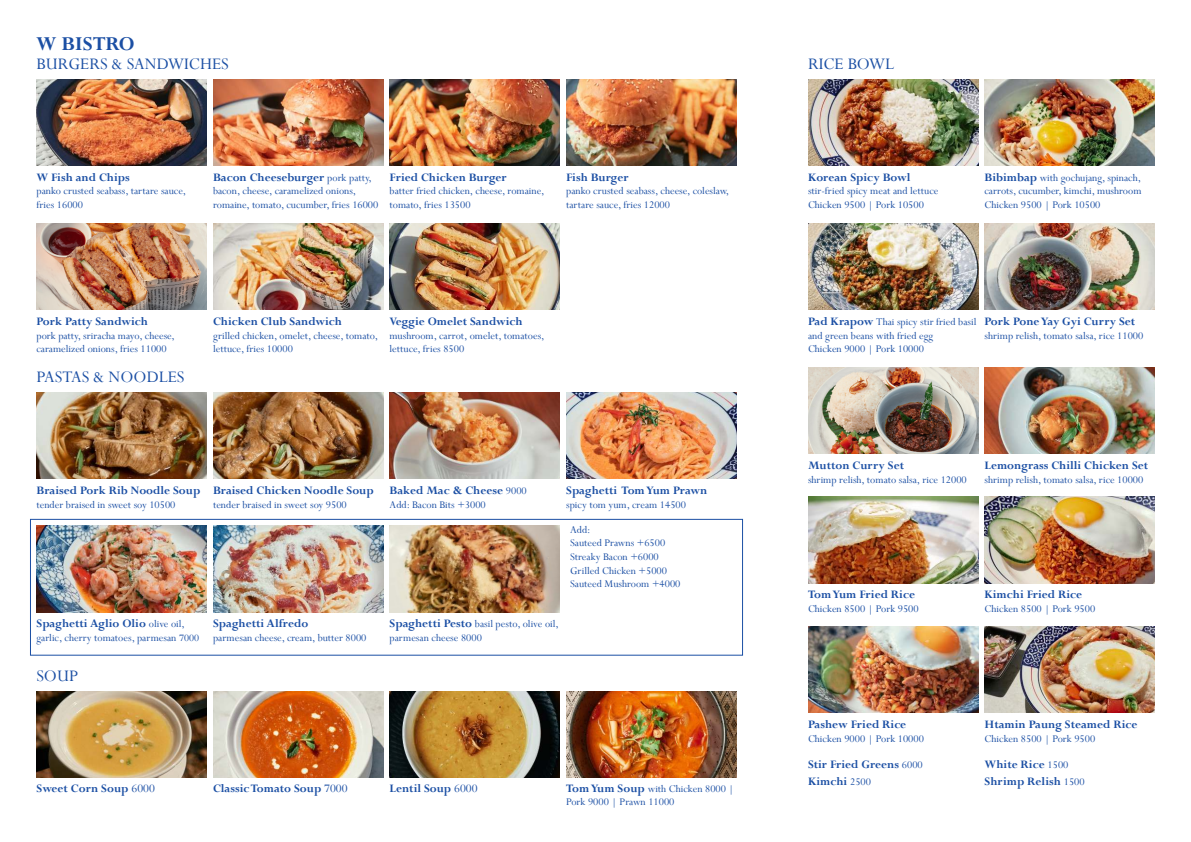
<style>
.page{position:relative;width:1191px;height:842px;background:#fff}
.page>*{position:absolute;margin:0;border:0;box-sizing:border-box;transform-origin:0 0}
.t1{font:700 22px "Perpetua";color:#1b4fa4}
.t2{font:18px "Perpetua";color:#1b4fa4}
.t3{font:700 12.8px/17px "Perpetua";color:#1b4fa4}
.t4{font:11.4px/13.6px "Perpetua";color:#1b4fa4}
.s1{font-weight:400;font-size:11.4px}
.s2{font-size:10.9px}
.s3{font-weight:700;font-size:12.8px}
.s4{font-weight:400}
</style>
<div class="page">
<img style="left:36px;top:79px;width:171px;height:87px">
<img style="left:389px;top:79px;width:171px;height:87px">
<img style="left:213px;top:79px;width:170px;height:87px">
<img style="left:566px;top:79px;width:170px;height:87px">
<img style="left:213px;top:223px;width:170px;height:87px">
<img style="left:36px;top:223px;width:171px;height:87px">
<img style="left:389px;top:223px;width:171px;height:87px">
<img style="left:984px;top:79px;width:170px;height:87px">
<img style="left:808px;top:223px;width:170px;height:87px">
<img style="left:808px;top:79px;width:170px;height:87px">
<img style="left:808px;top:367px;width:170px;height:87px">
<img style="left:984px;top:367px;width:170px;height:87px">
<img style="left:984px;top:223px;width:170px;height:87px">
<img style="left:808px;top:626px;width:170px;height:87px">
<img style="left:808px;top:497px;width:170px;height:86px">
<img style="left:984px;top:497px;width:170px;height:86px">
<img style="left:984px;top:626px;width:171px;height:87px">
<img style="left:213px;top:691px;width:170px;height:87px">
<img style="left:36px;top:691px;width:171px;height:87px">
<img style="left:566px;top:691px;width:170px;height:87px">
<div style="left:30px;top:519px;width:713px;height:137px;border:1px solid #1b4fa4"></div>
<img style="left:36px;top:526px;width:171px;height:86px">
<img style="left:213px;top:392px;width:170px;height:87px">
<img style="left:36px;top:392px;width:171px;height:87px">
<img style="left:566px;top:392px;width:170px;height:87px">
<img style="left:389px;top:392px;width:171px;height:87px">
<img style="left:389px;top:526px;width:171px;height:86px">
<img style="left:213px;top:526px;width:170px;height:86px">
<img style="left:389px;top:691px;width:171px;height:87px">
<h1 class="t1" style="left:36px;top:33px;width:100px">W BISTRO</h1>
<h2 class="t2" style="left:36px;top:55px;width:194px">BURGERS &amp; SANDWICHES</h2>
<p class="t3" style="left:36px;top:169px;width:95px">W Fish and Chips</p>
<p class="t4" style="left:36px;top:185px;width:151px">panko crusted seabass, tartare sauce, fries 16000</p>
<p class="t3" style="left:213px;top:169px;width:160px">Bacon Cheeseburger <span class="s1">pork patty,</span></p>
<p class="t4" style="left:213px;top:185px;width:167px">bacon, cheese, caramelized onions, romaine, tomato, cucumber, fries 16000</p>
<p class="t3" style="left:389px;top:169px;width:119px">Fried Chicken Burger</p>
<p class="t4" style="left:389px;top:185px;width:156px">batter fried chicken, cheese, romaine, tomato, fries 13500</p>
<p class="t3" style="left:566px;top:169px;width:64px">Fish Burger</p>
<p class="t4" style="left:566px;top:185px;width:165px">panko crusted seabass, cheese, coleslaw, tartare sauce, fries 12000</p>
<p class="t3" style="left:36px;top:313px;width:113px">Pork Patty Sandwich</p>
<p class="t4" style="left:36px;top:329px;width:140px">pork patty, sriracha mayo, cheese, caramelized onions, fries 11000</p>
<h2 class="t2" style="left:36px;top:369px;width:149px">PASTAS &amp; NOODLES</h2>
<p class="t3" style="left:213px;top:313px;width:131px">Chicken Club Sandwich</p>
<p class="t4" style="left:213px;top:329px;width:167px">grilled chicken, omelet, cheese, tomato, lettuce, fries 10000</p>
<p class="t3" style="left:389px;top:313px;width:135px">Veggie Omelet Sandwich</p>
<p class="t4" style="left:389px;top:329px;width:156px">mushroom, carrot, omelet, tomatoes, lettuce, fries 8500</p>
<p class="t3" style="left:36px;top:483px;width:165px">Braised Pork Rib Noodle Soup</p>
<p class="t4" style="left:36px;top:498px;width:140px">tender braised in sweet soy 10500</p>
<p class="t3" style="left:213px;top:483px;width:162px">Braised Chicken Noodle Soup</p>
<p class="t4" style="left:213px;top:498px;width:135px">tender braised in sweet soy 9500</p>
<p class="t3" style="left:36px;top:616px;width:150px">Spaghetti Aglio Olio <span class="s1">olive oil,</span></p>
<p class="t4" style="left:36px;top:632px;width:164px">garlic, cherry tomatoes, parmesan <span class="s2">7000</span></p>
<h2 class="t2" style="left:36px;top:667px;width:43px">SOUP</h2>
<p class="t3" style="left:213px;top:616px;width:97px">Spaghetti Alfredo</p>
<p class="t4" style="left:213px;top:632px;width:155px">parmesan cheese, cream, butter 8000</p>
<p class="t3" style="left:389px;top:483px;width:139px">Baked Mac &amp; Cheese <span class="s1">9000</span></p>
<p class="t4" style="left:389px;top:498px;width:98px">Add: Bacon Bits +3000</p>
<p class="t3" style="left:566px;top:483px;width:143px">Spaghetti Tom Yum Prawn</p>
<p class="t4" style="left:566px;top:498px;width:121px">spicy tom yum, cream 14500</p>
<p class="t4" style="left:570px;top:523px;width:112px">Add:<br>Sauteed Prawns +6500<br>Streaky Bacon +6000<br>Grilled Chicken +5000<br>Sauteed Mushroom +4000</p>
<p class="t4" style="left:389px;top:618px;width:171px"><span class="s3">Spaghetti Pesto</span> basil pesto, olive oil, parmesan cheese 8000</p>
<p class="t3" style="left:213px;top:780px;width:136px">Classic Tomato Soup <span class="s4">7000</span></p>
<p class="t3" style="left:389px;top:780px;width:89px">Lentil Soup <span class="s4">6000</span></p>
<p class="t3" style="left:36px;top:780px;width:120px">Sweet Corn Soup <span class="s4">6000</span></p>
<p class="t4" style="left:566px;top:782px;width:170px"><span class="s3">Tom Yum Soup</span> with Chicken 8000 |<br>Pork 9000 | Prawn 11000</p>
<h2 class="t2" style="left:808px;top:55px;width:88px">RICE BOWL</h2>
<p class="t3" style="left:808px;top:169px;width:104px">Korean Spicy Bowl</p>
<p class="t4" style="left:808px;top:185px;width:132px">stir-fried spicy meat and lettuce<br>Chicken 9500 | Pork 10500</p>
<p class="t4" style="left:984px;top:171px;width:158px;text-align:justify"><span class="s3">Bibimbap</span> with gochujang, spinach, carrots, cucumber, kimchi, mushroom Chicken 9500 | Pork 10500</p>
<p class="t4" style="left:808px;top:315px;width:170px"><span class="s3">Pad Krapow</span> Thai spicy stir fried basil and green beans with fried egg<br>Chicken 9000 | Pork 10000</p>
<p class="t3" style="left:984px;top:313px;width:152px">Pork Pone Yay Gyi Curry Set</p>
<p class="t4" style="left:984px;top:329px;width:160px">shrimp relish, tomato salsa, rice 11000</p>
<p class="t3" style="left:808px;top:457px;width:98px">Mutton Curry Set</p>
<p class="t4" style="left:808px;top:473px;width:160px">shrimp relish, tomato salsa, rice 12000</p>
<p class="t3" style="left:984px;top:457px;width:165px">Lemongrass Chilli Chicken Set</p>
<p class="t4" style="left:984px;top:473px;width:160px">shrimp relish, tomato salsa, rice 10000</p>
<p class="t3" style="left:808px;top:587px;width:108px">Tom Yum Fried Rice</p>
<p class="t4" style="left:808px;top:603px;width:112px">Chicken 8500 | Pork 9500</p>
<p class="t3" style="left:984px;top:587px;width:99px">Kimchi Fried Rice</p>
<p class="t4" style="left:984px;top:603px;width:112px">Chicken 8500 | Pork 9500</p>
<p class="t3" style="left:808px;top:717px;width:100px">Pashew Fried Rice</p>
<p class="t4" style="left:808px;top:732px;width:117px">Chicken 9000 | Pork 10000</p>
<p class="t3" style="left:808px;top:756px;width:116px">Stir Fried Greens <span class="s1">6000<br></span>Kimchi <span class="s1">2500</span></p>
<p class="t3" style="left:984px;top:717px;width:154px">Htamin Paung Steamed Rice</p>
<p class="t4" style="left:984px;top:732px;width:112px">Chicken 8500 | Pork 9500</p>
<p class="t3" style="left:984px;top:756px;width:102px">White Rice <span class="s1">1500<br></span>Shrimp Relish <span class="s1">1500</span></p>
</div>
